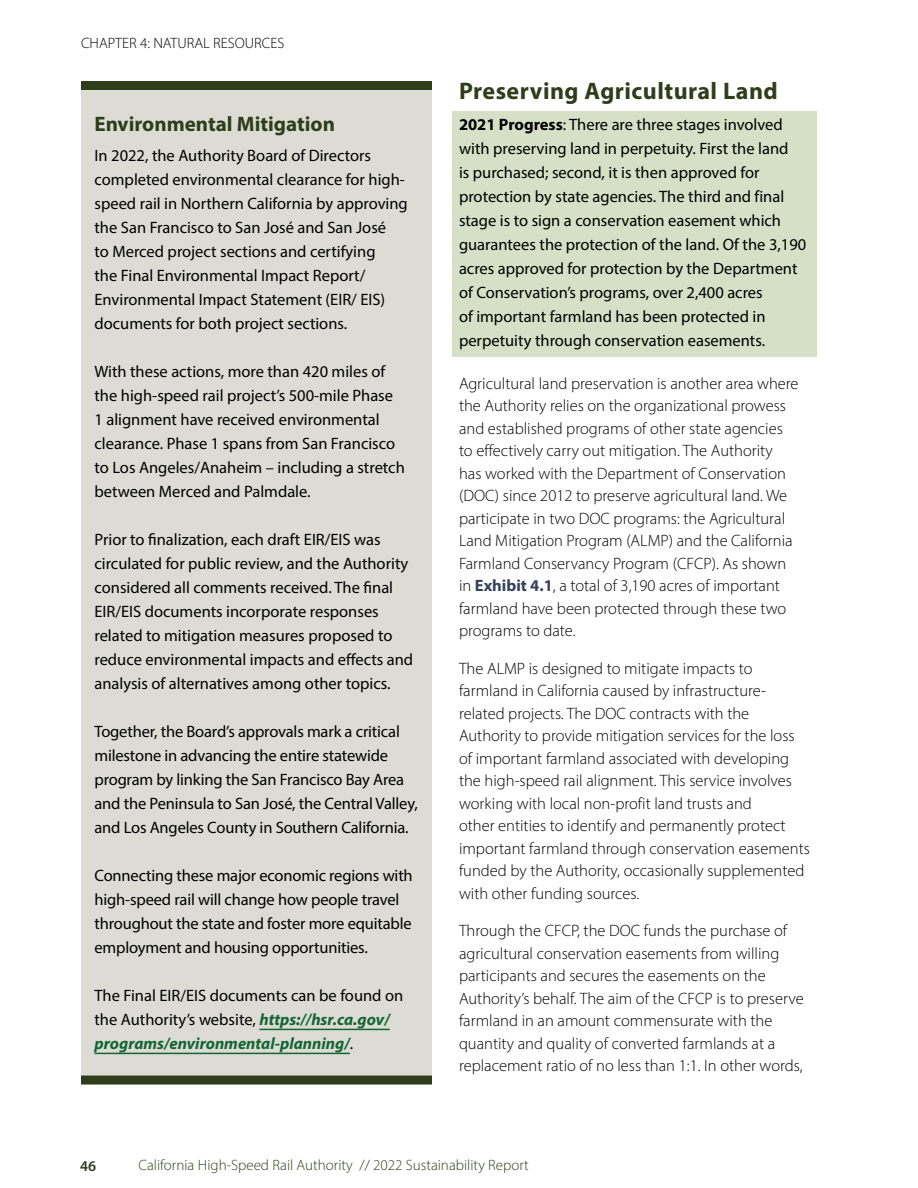
<style>
.page{position:relative;width:918px;height:1188px;background:#fff}
.page>*{position:absolute;margin:0;border:0;box-sizing:border-box;transform-origin:0 0}
.t1{font:700 24px "Myriad Pro";letter-spacing:.02em;color:#2e3e1b}
.t2{font:700 21px "Myriad Pro";color:#2e3e1b}
.t3{font:16.5px/24px "Myriad Pro";color:#000}
.t4{font:300 16.5px/22.5px "Myriad Pro";color:#000}
.t5{font:300 15px "Myriad Pro";color:#2e3e1b}
.t6{font:300 15px "Myriad Pro";color:#000}
.t7{font:600 15px "Myriad Pro";color:#2e3e1b}
.s1{font-weight:700;font-style:italic;color:#136534}
.s2{font-weight:700}
.s3{font-weight:700;color:#344258}
</style>
<div class="page">
<div style="left:81px;top:88px;width:351px;height:992px;background:#dcdcd5"></div>
<div style="left:81px;top:1076px;width:351px;height:9px;background:#2e3e1b"></div>
<div style="left:81px;top:81px;width:351px;height:9px;background:#2e3e1b"></div>
<hr style="left:259px;top:1029px;width:131px;height:1px;background:#136534">
<hr style="left:94px;top:1053px;width:256px;height:1px;background:#136534">
<div style="left:452px;top:111px;width:365px;height:246px;background:#d5e0c6"></div>
<p class="t6" style="left:81px;top:34px;width:205px">CHAPTER 4: NATURAL RESOURCES</p>
<p class="t2" style="left:94px;top:110px;width:242px">Environmental Mitigation</p>
<p class="t3" style="left:94px;top:143px;width:315px">In 2022, the Authority Board of Directors completed environmental clearance for high&shy;speed rail in Northern California by approving the San Francisco to San José and San José<br>to Merced project sections and certifying<br>the Final Environmental Impact Report/ Environmental Impact Statement (EIR/ EIS) documents for both project sections.</p>
<p class="t3" style="left:94px;top:359px;width:312px">With these actions, more than 420 miles of the high-speed rail project’s 500-mile Phase 1 alignment have received environmental clearance. Phase 1 spans from San Francisco to Los Angeles/Anaheim – including a stretch between Merced and Palmdale.</p>
<p class="t3" style="left:94px;top:527px;width:320px">Prior to finalization, each draft EIR/EIS was circulated for public review, and the Authority considered all comments received. The final EIR/EIS documents incorporate responses related to mitigation measures proposed to reduce environmental impacts and effects and analysis of alternatives among other topics.</p>
<p class="t3" style="left:94px;top:719px;width:325px">Together, the Board’s approvals mark a critical milestone in advancing the entire statewide program by linking the San Francisco Bay Area and the Peninsula to San José, the Central Valley, and Los Angeles County in Southern California.</p>
<p class="t3" style="left:94px;top:863px;width:320px">Connecting these major economic regions with high-speed rail will change how people travel throughout the state and foster more equitable employment and housing opportunities.</p>
<p class="t3" style="left:94px;top:983px;width:310px">The Final EIR/EIS documents can be found on the Authority’s website, <span class="s1">https://hsr.ca.gov/ programs/environmental-planning/</span>.</p>
<h3 class="t1" style="left:459px;top:75px;width:320px">Preserving Agricultural Land</h3>
<p class="t3" style="left:459px;top:112px;width:349px"><span class="s2">2021 Progress</span>: There are three stages involved with preserving land in perpetuity. First the land<br>is purchased; second, it is then approved for protection by state agencies. The third and final stage is to sign a conservation easement which guarantees the protection of the land. Of the 3,190 acres approved for protection by the Department of Conservation’s programs, over 2,400 acres<br>of important farmland has been protected in perpetuity through conservation easements.</p>
<p class="t4" style="left:459px;top:372px;width:341px">Agricultural land preservation is another area where the Authority relies on the organizational prowess and established programs of other state agencies to effectively carry out mitigation. The Authority has worked with the Department of Conservation (DOC) since 2012 to preserve agricultural land. We participate in two DOC programs: the Agricultural Land Mitigation Program (ALMP) and the California Farmland Conservancy Program (CFCP). As shown in <span class="s3">Exhibit 4.1</span>, a total of 3,190 acres of important farmland have been protected through these two programs to date.</p>
<p class="t4" style="left:459px;top:657px;width:352px">The ALMP is designed to mitigate impacts to farmland in California caused by infrastructure&shy;related projects. The DOC contracts with the Authority to provide mitigation services for the loss of important farmland associated with developing the high-speed rail alignment. This service involves working with local non-profit land trusts and<br>other entities to identify and permanently protect important farmland through conservation easements funded by the Authority, occasionally supplemented with other funding sources.</p>
<p class="t4" style="left:459px;top:919px;width:346px">Through the CFCP, the DOC funds the purchase of agricultural conservation easements from willing participants and secures the easements on the Authority’s behalf. The aim of the CFCP is to preserve farmland in an amount commensurate with the quantity and quality of converted farmlands at a replacement ratio of no less than 1:1. In other words,</p>
<p class="t7" style="left:80px;top:1157px;width:18px">46</p>
<p class="t5" style="left:139px;top:1156px;width:392px">California High-Speed Rail Authority // 2022 Sustainability Report</p>
</div>
